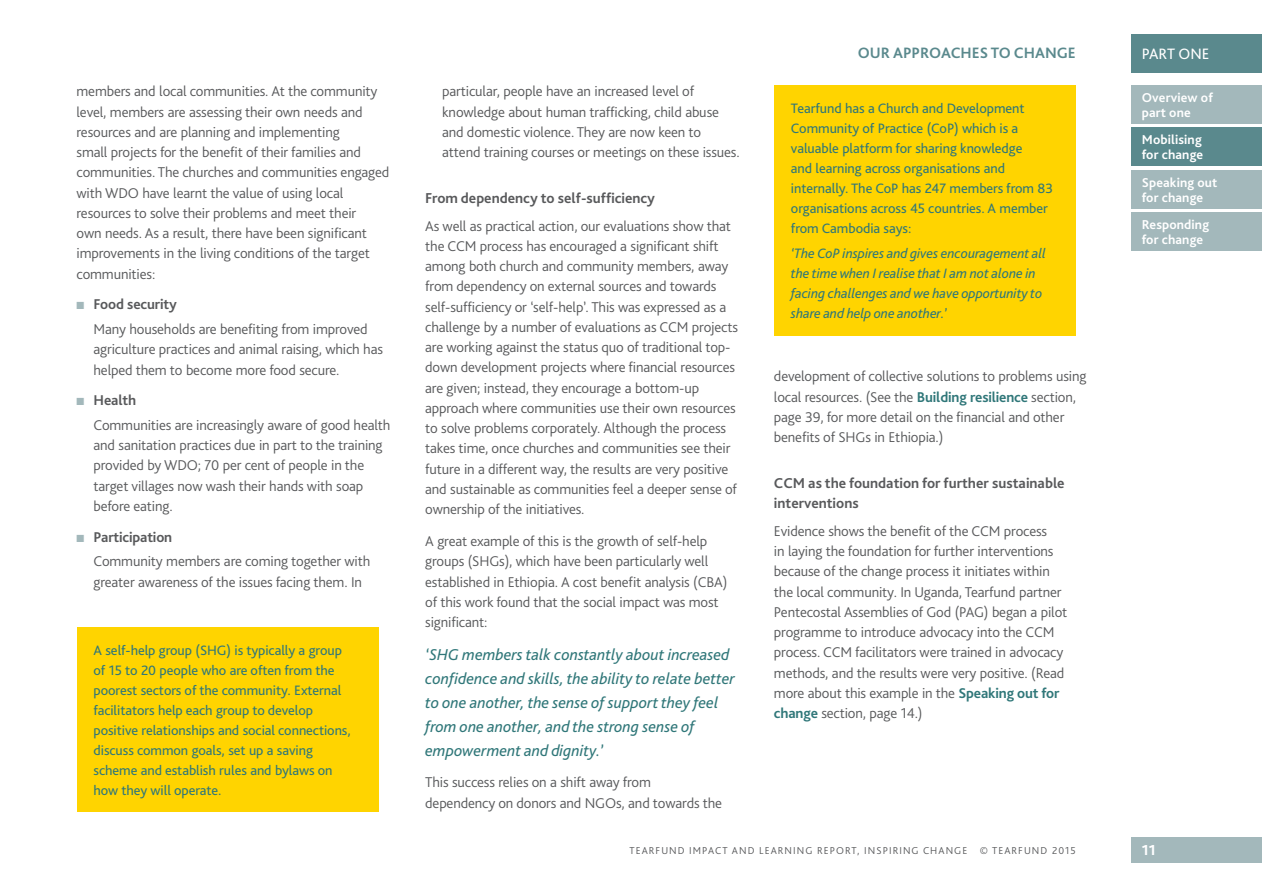
<style>
.page{position:relative;width:1263px;height:893px;background:#fff}
.page>*{position:absolute;margin:0;border:0;box-sizing:border-box;transform-origin:0 0}
.t1{font:italic 16.5px/24px "Bliss Pro";color:#307779}
.t2{font:700 15.75px "Bliss Pro";color:#5a898d}
.t3{font:15.75px "Bliss Pro";color:#fff}
.t4{font:700 15px/20.2px "Bliss Pro";color:#58595b}
.t5{font:800 15px "Bliss Pro";color:#fff}
.t6{font:300 14.85px/20.2px "Bliss Pro";letter-spacing:-.01em;color:#58595b}
.t7{font:14.25px/20px "Bliss Pro";letter-spacing:-.005em;color:#307779}
.t8{font:italic 14.25px/20px "Bliss Pro";letter-spacing:-.005em;color:#307779}
.t9{font:700 13.5px/15px "Bliss Pro";letter-spacing:.01em;color:#fff}
.t10{font:300 10.5px "Bliss Pro";letter-spacing:.1em;color:#58595b}
.s1{color:#a3b8bb}
.s2{font-weight:700}
.s3{font-weight:700;color:#307779}
</style>
<div class="page">
<div style="left:1131px;top:838px;width:131px;height:25px;background:#a3b8bb"></div>
<div style="left:1131px;top:34px;width:131px;height:38px;background:#5a898d"></div>
<div style="left:1131px;top:85px;width:131px;height:38px;background:#a3b8bb"></div>
<div style="left:1131px;top:128px;width:131px;height:38px;background:#5a898d"></div>
<div style="left:1131px;top:170px;width:131px;height:38px;background:#a3b8bb"></div>
<div style="left:1131px;top:213px;width:131px;height:38px;background:#a3b8bb"></div>
<div style="left:774px;top:85px;width:302px;height:251px;background:#ffd400"></div>
<div style="left:77px;top:627px;width:301px;height:185px;background:#ffd400"></div>
<p class="t6" style="left:77px;top:81px;width:314px">members and local communities. At the community level, members are assessing their own needs and resources and are planning and implementing<br>small projects for the benefit of their families and communities. The churches and communities engaged with WDO have learnt the value of using local resources to solve their problems and meet their<br>own needs. As a result, there have been significant improvements in the living conditions of the target communities:</p>
<p class="t6" style="left:94px;top:292px;width:276px;line-height:24.5px;text-indent:-17px"><span class="s1">■</span> <span class="s2">Food security<br></span>Many households are benefiting from improved</p>
<p class="t6" style="left:94px;top:339px;width:291px">agriculture practices and animal raising, which has helped them to become more food secure.</p>
<p class="t6" style="left:94px;top:388px;width:298px;line-height:24.5px;text-indent:-17px"><span class="s1">■</span> <span class="s2">Health<br></span>Communities are increasingly aware of good health</p>
<p class="t6" style="left:94px;top:435px;width:291px">and sanitation practices due in part to the training provided by WDO; 70 per cent of people in the target villages now wash their hands with soap before eating.</p>
<p class="t6" style="left:94px;top:524px;width:278px;line-height:24.5px;text-indent:-17px"><span class="s1">■</span> <span class="s2">Participation<br></span>Community members are coming together with</p>
<p class="t6" style="left:94px;top:571px;width:270px">greater awareness of the issues facing them. In</p>
<p class="t7" style="left:94px;top:640px;width:259px">A self-help group (SHG) is typically a group of 15 to 20 people who are often from the poorest sectors of the community. External facilitators help each group to develop positive relationships and social connections, discuss common goals, set up a saving scheme and establish rules and bylaws on how they will operate.</p>
<p class="t6" style="left:442px;top:81px;width:299px">particular, people have an increased level of knowledge about human trafficking, child abuse and domestic violence. They are now keen to attend training courses or meetings on these issues.</p>
<p class="t4" style="left:425px;top:187px;width:231px">From dependency to self-sufficiency</p>
<p class="t6" style="left:425px;top:215px;width:314px">As well as practical action, our evaluations show that the CCM process has encouraged a significant shift among both church and community members, away from dependency on external sources and towards self-sufficiency or ‘self-help’. This was expressed as a challenge by a number of evaluations as CCM projects are working against the status quo of traditional top&shy;down development projects where financial resources are given; instead, they encourage a bottom-up approach where communities use their own resources to solve problems corporately. Although the process takes time, once churches and communities see their future in a different way, the results are very positive and sustainable as communities feel a deeper sense of ownership of the initiatives.</p>
<p class="t6" style="left:425px;top:531px;width:304px">A great example of this is the growth of self-help groups (SHGs), which have been particularly well established in Ethiopia. A cost benefit analysis (CBA) of this work found that the social impact was most significant:</p>
<p class="t1" style="left:425px;top:642px;width:311px">‘SHG members talk constantly about increased confidence and skills, the ability to relate better to one another, the sense of support they feel from one another, and the strong sense of empowerment and dignity.’</p>
<p class="t6" style="left:425px;top:772px;width:298px">This success relies on a shift away from dependency on donors and NGOs, and towards the</p>
<p class="t2" style="left:858px;top:43px;width:219px">OUR APPROACHES TO CHANGE</p>
<p class="t7" style="left:791px;top:98px;width:264px">Tearfund has a Church and Development Community of Practice (CoP) which is a valuable platform for sharing knowledge<br>and learning across organisations and internally. The CoP has 247 members from 83 organisations across 45 countries. A member from Cambodia says:</p>
<p class="t8" style="left:791px;top:243px;width:257px">‘The CoP inspires and gives encouragement all the time when I realise that I am not alone in facing challenges and we have opportunity to share and help one another.’</p>
<p class="t6" style="left:774px;top:366px;width:314px">development of collective solutions to problems using local resources. (See the <span class="s3">Building resilience</span> section, page 39, for more detail on the financial and other benefits of SHGs in Ethiopia.)</p>
<p class="t4" style="left:774px;top:472px;width:292px">CCM as the foundation for further sustainable interventions</p>
<p class="t6" style="left:774px;top:520px;width:295px">Evidence shows the benefit of the CCM process<br>in laying the foundation for further interventions because of the change process it initiates within the local community. In Uganda, Tearfund partner Pentecostal Assemblies of God (PAG) began a pilot programme to introduce advocacy into the CCM process. CCM facilitators were trained in advocacy methods, and the results were very positive. (Read more about this example in the <span class="s3">Speaking out for change</span> section, page 14.)</p>
<p class="t3" style="left:1142px;top:44px;width:69px">PART ONE</p>
<p class="t9" style="left:1142px;top:89px;width:73px">Overview of part one</p>
<p class="t9" style="left:1142px;top:132px;width:63px">Mobilising for change</p>
<p class="t9" style="left:1142px;top:175px;width:77px">Speaking out for change</p>
<p class="t9" style="left:1142px;top:217px;width:69px">Responding for change</p>
<p class="t10" style="left:629px;top:844px;width:448px">TEARFUND IMPACT AND LEARNING REPORT, INSPIRING CHANGE © TEARFUND 2015</p>
<p class="t5" style="left:1142px;top:840px;width:15px">11</p>
</div>
